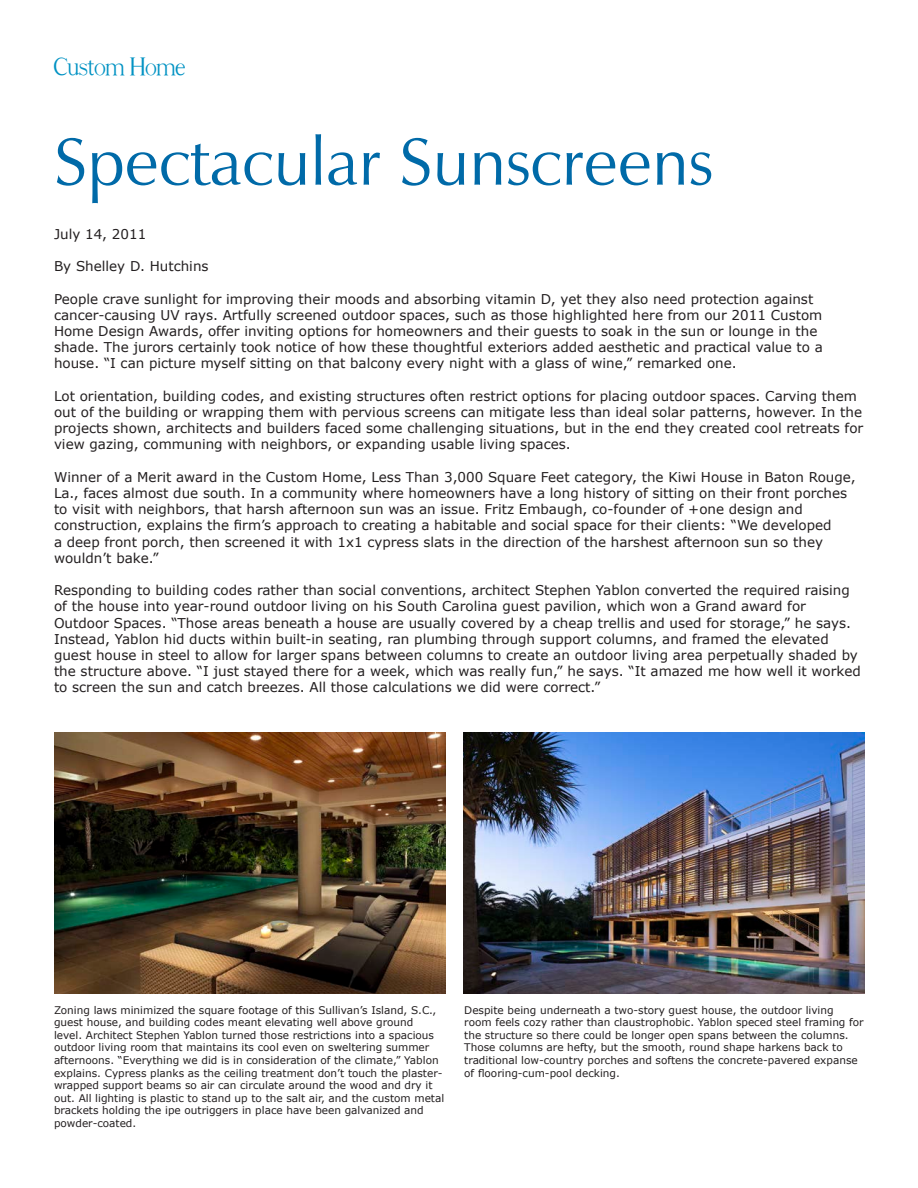
<style>
.page{position:relative;width:918px;height:1188px;background:#fff}
.page>*{position:absolute;margin:0;border:0;box-sizing:border-box;transform-origin:0 0}
.t1{font:67.5px "Zapf Humanist 601 BT";color:#006aa8}
.t2{font:25.5px "Pan Roman";letter-spacing:-.05em;color:#0092c3}
.t3{font:13.5px/16.2px "Verdana";color:#231f20}
.t4{font:10.5px/12.6px "Verdana";color:#231f20}
</style>
<div class="page">
<img style="left:463px;top:732px;width:401px;height:261px">
<img style="left:54px;top:732px;width:391px;height:261px">
<p class="t2" style="left:54px;top:54px;width:134px">Custom Home</p>
<p class="t1" style="left:54px;top:120px;width:661px">Spectacular Sunscreens</p>
<p class="t3" style="left:54px;top:226px;width:94px">July 14, 2011</p>
<p class="t3" style="left:54px;top:258px;width:156px">By Shelley D. Hutchins</p>
<p class="t3" style="left:54px;top:290px;width:771px">People crave sunlight for improving their moods and absorbing vitamin D, yet they also need protection against cancer-causing UV rays. Artfully screened outdoor spaces, such as those highlighted here from our 2011 Custom Home Design Awards, offer inviting options for homeowners and their guests to soak in the sun or lounge in the shade. The jurors certainly took notice of how these thoughtful exteriors added aesthetic and practical value to a house. “I can picture myself sitting on that balcony every night with a glass of wine,” remarked one.</p>
<p class="t3" style="left:54px;top:388px;width:811px">Lot orientation, building codes, and existing structures often restrict options for placing outdoor spaces. Carving them out of the building or wrapping them with pervious screens can mitigate less than ideal solar patterns, however. In the projects shown, architects and builders faced some challenging situations, but in the end they created cool retreats for view gazing, communing with neighbors, or expanding usable living spaces.</p>
<p class="t3" style="left:54px;top:469px;width:803px">Winner of a Merit award in the Custom Home, Less Than 3,000 Square Feet category, the Kiwi House in Baton Rouge, La., faces almost due south. In a community where homeowners have a long history of sitting on their front porches to visit with neighbors, that harsh afternoon sun was an issue. Fritz Embaugh, co-founder of +one design and construction, explains the firm’s approach to creating a habitable and social space for their clients: “We developed<br>a deep front porch, then screened it with 1x1 cypress slats in the direction of the harshest afternoon sun so they wouldn’t bake.”</p>
<p class="t3" style="left:54px;top:582px;width:808px">Responding to building codes rather than social conventions, architect Stephen Yablon converted the required raising of the house into year-round outdoor living on his South Carolina guest pavilion, which won a Grand award for Outdoor Spaces. “Those areas beneath a house are usually covered by a cheap trellis and used for storage,” he says.<br>Instead, Yablon hid ducts within built-in seating, ran plumbing through support columns, and framed the elevated guest house in steel to allow for larger spans between columns to create an outdoor living area perpetually shaded by the structure above. “I just stayed there for a week, which was really fun,” he says. “It amazed me how well it worked to screen the sun and catch breezes. All those calculations we did were correct.”</p>
<p class="t4" style="left:54px;top:1003px;width:392px">Zoning laws minimized the square footage of this Sullivan’s Island, S.C., guest house, and building codes meant elevating well above ground level. Architect Stephen Yablon turned those restrictions into a spacious outdoor living room that maintains its cool even on sweltering summer afternoons. “Everything we did is in consideration of the climate,” Yablon explains. Cypress planks as the ceiling treatment don’t touch the plaster&shy;wrapped support beams so air can circulate around the wood and dry it out. All lighting is plastic to stand up to the salt air, and the custom metal brackets holding the ipe outriggers in place have been galvanized and powder-coated.</p>
<p class="t4" style="left:464px;top:1003px;width:401px">Despite being underneath a two-story guest house, the outdoor living room feels cozy rather than claustrophobic. Yablon speced steel framing for the structure so there could be longer open spans between the columns.<br>Those columns are hefty, but the smooth, round shape harkens back to traditional low-country porches and softens the concrete-pavered expanse of flooring-cum-pool decking.</p>
</div>
